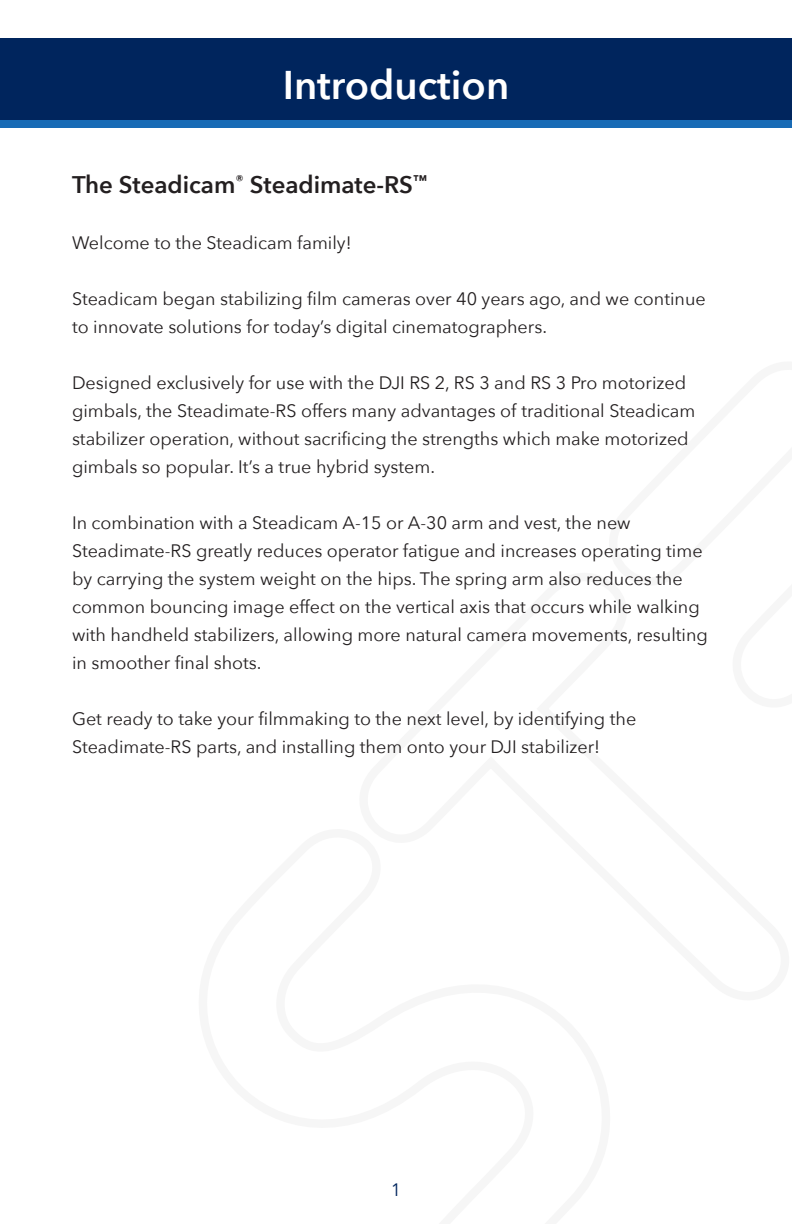
<style>
.page{position:relative;width:792px;height:1224px;background:#fff}
.page>*{position:absolute;margin:0;border:0;box-sizing:border-box;transform-origin:0 0}
.Page_Banner{font:600 40px "Avenir Next";color:#fff}
.t1{font:600 24px "Avenir Next";color:#231f20}
.t2{font:18px/28px "Avenir Next";color:#231f20}
.t3{font:18px "Avenir Next";color:#00255d}
</style>
<div class="page">
<div style="left:0;top:38px;width:792px;height:90px;background:#186bb5"></div>
<div style="left:0;top:38px;width:792px;height:82px;background:#00255d"></div>
<p class="Page_Banner" style="left:283px;top:51px;width:228px">Introduction</p>
<p class="t1" style="left:72px;top:164px;width:356px">The Steadicam<sup>®</sup> Steadimate-RS<sup>™</sup></p>
<p class="t2" style="left:72px;top:228px;width:281px">Welcome to the Steadicam family!</p>
<p class="t2" style="left:72px;top:284px;width:635px">Steadicam began stabilizing film cameras over 40 years ago, and we continue to innovate solutions for today’s digital cinematographers.</p>
<p class="t2" style="left:72px;top:368px;width:625px">Designed exclusively for use with the DJI RS 2, RS 3 and RS 3 Pro motorized gimbals, the Steadimate-RS offers many advantages of traditional Steadicam stabilizer operation, without sacrificing the strengths which make motorized gimbals so popular. It’s a true hybrid system.</p>
<p class="t2" style="left:72px;top:508px;width:637px">In combination with a Steadicam A-15 or A-30 arm and vest, the new Steadimate-RS greatly reduces operator fatigue and increases operating time by carrying the system weight on the hips. The spring arm also reduces the common bouncing image effect on the vertical axis that occurs while walking with handheld stabilizers, allowing more natural camera movements, resulting in smoother final shots.</p>
<p class="t2" style="left:72px;top:704px;width:566px">Get ready to take your filmmaking to the next level, by identifying the<br>Steadimate-RS parts, and installing them onto your DJI stabilizer!</p>
<p class="t3" style="left:391px;top:1175px;width:12px">1</p>
</div>
